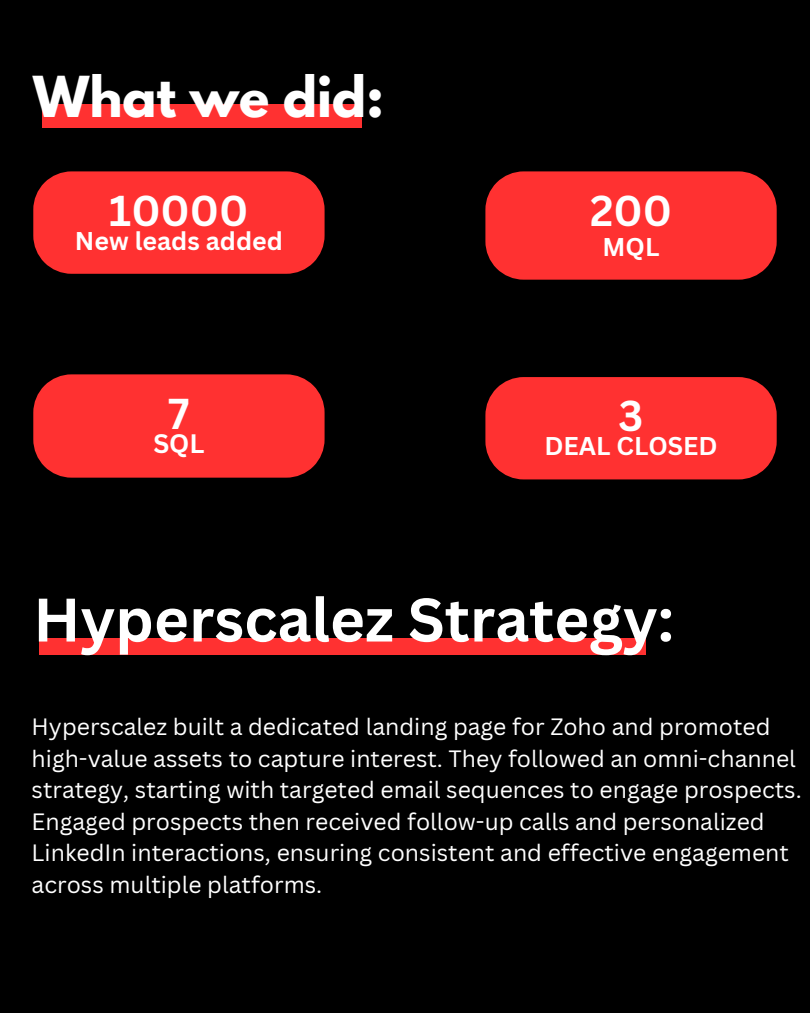
<style>
.page{position:relative;width:810px;height:1013px;background:#fff}
.page>*{position:absolute;margin:0;border:0;box-sizing:border-box;transform-origin:0 0}
.t1{font:700 60px "Canva Sans";color:#fff}
.t2{font:700 50px "League Spartan";color:#fff}
.t3{font:700 42px "Canva Sans";color:#fff}
.t4{font:700 26px "Canva Sans";color:#fff}
.t5{font:700 25px "Canva Sans";color:#fff}
.t6{font:23px/31.5px "Canva Sans";color:#fff}
</style>
<div class="page">
<div style="left:0;top:0;width:810px;height:1012px;background:#000"></div>
<div style="left:33px;top:171px;width:292px;height:103px;background:#ff3131"></div>
<div style="left:485px;top:171px;width:292px;height:109px;background:#ff3131"></div>
<div style="left:33px;top:374px;width:291px;height:103px;background:#ff3131"></div>
<div style="left:485px;top:377px;width:292px;height:102px;background:#ff3131"></div>
<div style="left:42px;top:104px;width:320px;height:24px;background:#ff3131"></div>
<div style="left:39px;top:638px;width:607px;height:17px;background:#ff3131"></div>
<h1 class="t2" style="left:33px;top:72px;width:352px">What we did:</h1>
<h2 class="t3" style="left:109px;top:181px;width:141px">10000</h2>
<h2 class="t5" style="left:75px;top:223px;width:210px">New leads added</h2>
<h3 class="t3" style="left:168px;top:383px;width:23px">7</h3>
<h3 class="t4" style="left:153px;top:425px;width:53px">SQL</h3>
<h5 class="t3" style="left:590px;top:181px;width:83px">200</h5>
<h5 class="t5" style="left:603px;top:229px;width:58px">MQL</h5>
<h4 class="t3" style="left:619px;top:386px;width:26px">3</h4>
<h4 class="t5" style="left:544px;top:428px;width:175px">DEAL CLOSED</h4>
<p class="t1" style="left:33px;top:577px;width:642px">Hyperscalez Strategy:</p>
<h4 class="t6" style="left:32px;top:710px;width:772px">Hyperscalez built a dedicated landing page for Zoho and promoted high-value assets to capture interest. They followed an omni-channel strategy, starting with targeted email sequences to engage prospects.<br>Engaged prospects then received follow-up calls and personalized LinkedIn interactions, ensuring consistent and effective engagement across multiple platforms.</h4>
</div>
